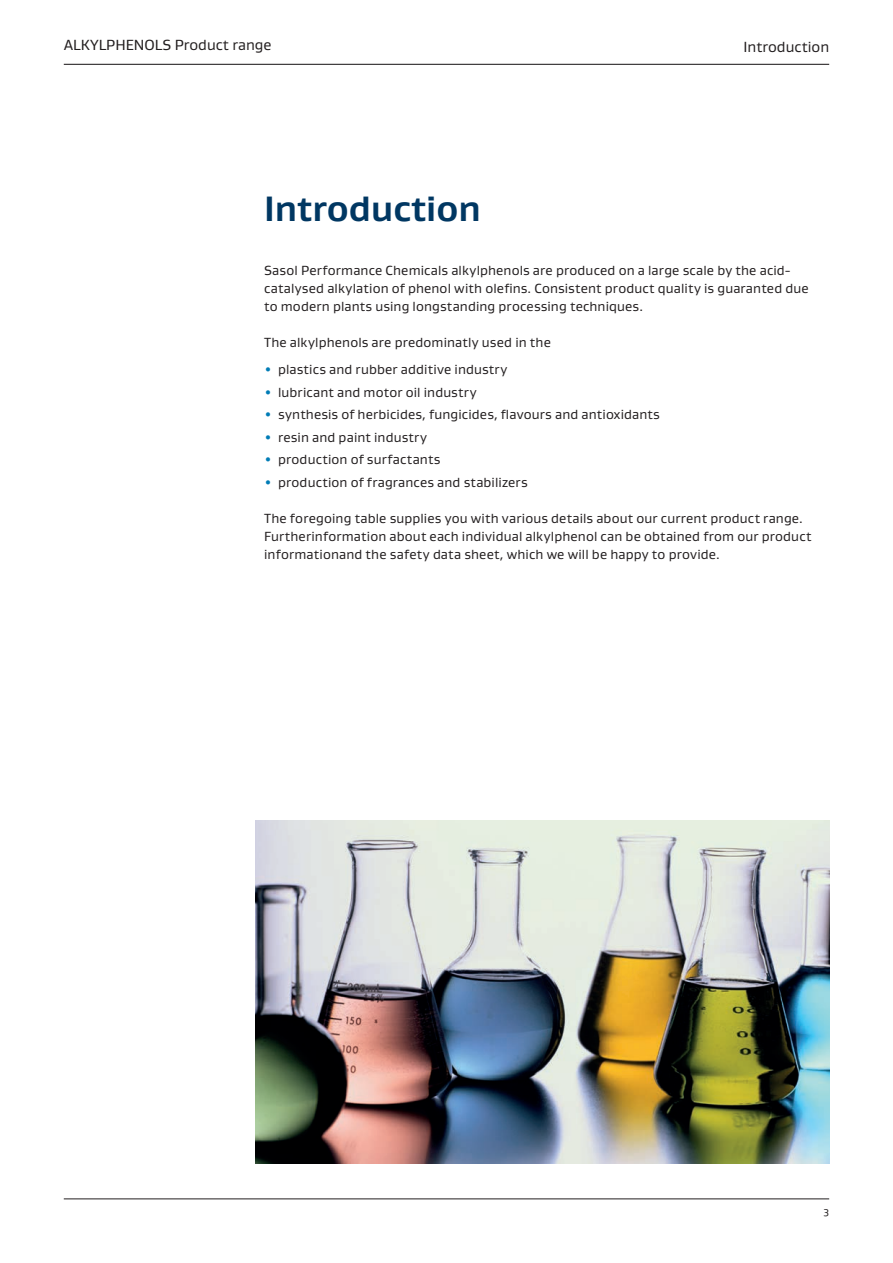
<style>
.page{position:relative;width:893px;height:1263px;background:#fff}
.page>*{position:absolute;margin:0;border:0;box-sizing:border-box;transform-origin:0 0}
.t1{font:700 36px "Gustan";color:#003762}
.t2{font:15px "Gustan";color:#231f20}
.t3{font:13.5px/18px "Gustan";letter-spacing:.01em;color:#231f20}
.t4{font:10.5px "Gustan";color:#231f20}
.s1{font-weight:700;color:#007cb6}
</style>
<div class="page">
<hr style="left:64px;top:64px;width:765px;height:1px;background:#231f20">
<hr style="left:64px;top:1198px;width:765px;height:1px;background:#231f20">
<img style="left:255px;top:820px;width:574px;height:344px">
<p class="t2" style="left:64px;top:35px;width:209px">ALKYLPHENOLS Product range</p>
<p class="t2" style="left:743px;top:37px;width:87px">Introduction</p>
<h1 class="t1" style="left:264px;top:185px;width:218px">Introduction</h1>
<p class="t3" style="left:264px;top:261px;width:546px">Sasol Performance Chemicals alkylphenols are produced on a large scale by the acid&shy;catalysed alkylation of phenol with olefins. Consistent product quality is guaranted due to modern plants using longstanding processing techniques.</p>
<p class="t3" style="left:264px;top:333px;width:288px">The alkylphenols are predominatly used in the</p>
<p class="t3" style="left:264px;top:360px;width:245px"><span class="s1">•</span> plastics and rubber additive industry</p>
<p class="t3" style="left:264px;top:383px;width:214px"><span class="s1">•</span> lubricant and motor oil industry</p>
<p class="t3" style="left:264px;top:405px;width:397px"><span class="s1">•</span> synthesis of herbicides, fungicides, flavours and antioxidants</p>
<p class="t3" style="left:264px;top:428px;width:164px"><span class="s1">•</span> resin and paint industry</p>
<p class="t3" style="left:264px;top:450px;width:178px"><span class="s1">•</span> production of surfactants</p>
<p class="t3" style="left:264px;top:473px;width:265px"><span class="s1">•</span> production of fragrances and stabilizers</p>
<p class="t3" style="left:264px;top:509px;width:549px">The foregoing table supplies you with various details about our current product range.<br>Furtherinformation about each individual alkylphenol can be obtained from our product informationand the safety data sheet, which we will be happy to provide.</p>
<p class="t4" style="left:823px;top:1204px;width:7px">3</p>
</div>
